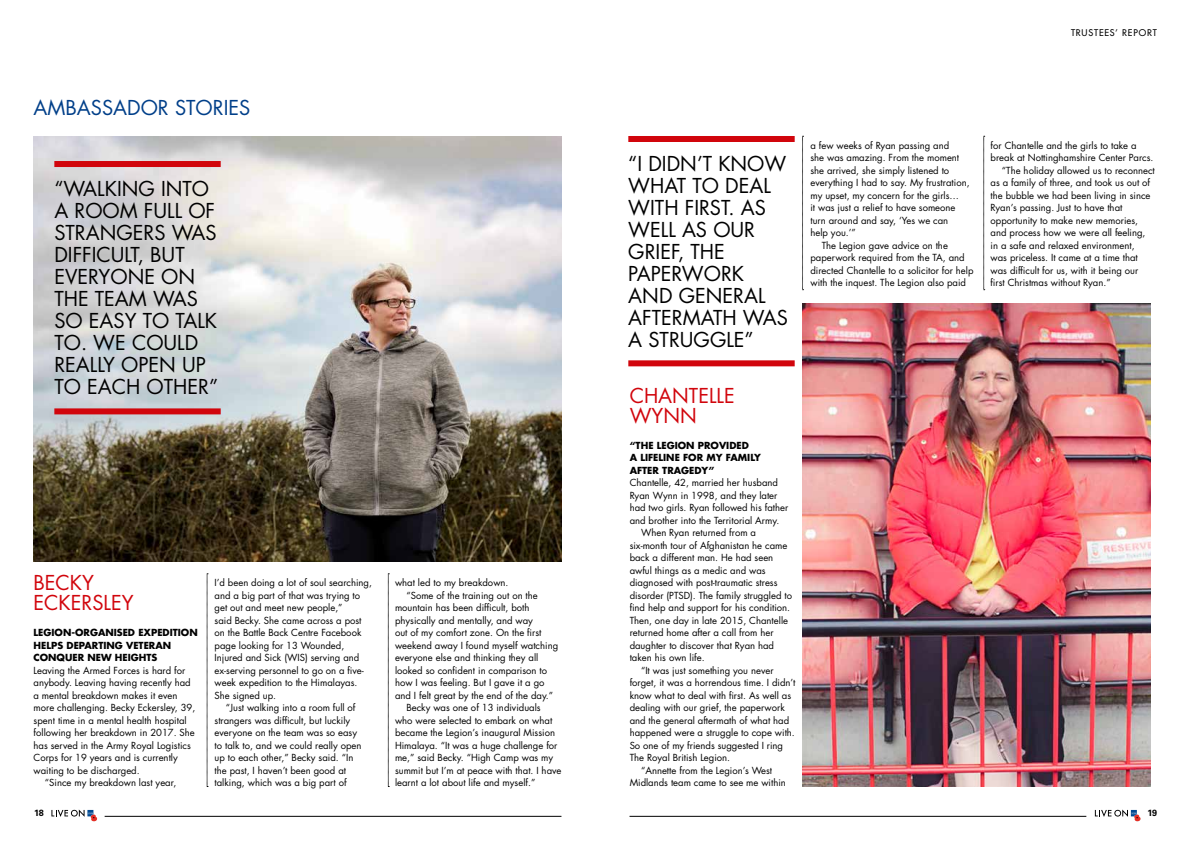
<style>
.page{position:relative;width:1191px;height:842px;background:#fff}
.page>*{position:absolute;margin:0;border:0;box-sizing:border-box;transform-origin:0 0}
.t1{font:20px/22px "Futura Std";color:#000}
.t2{font:20px/20px "Futura Std";color:#d1050c}
.t3{font:20px "Futura Std";color:#003f89}
.t4{font:9.5px "Futura Std";color:#000}
.t5{font:700 9.5px "Futura Std";color:#000}
.t6{font:500 9px "Futura Std";letter-spacing:.09em;color:#000}
.t7{font:700 9px "Univers";color:#000}
</style>
<div class="page">
<hr style="left:629px;top:816px;width:457px;height:1px;background:#000">
<svg style="left:1094px;top:809px;width:47px;height:13px"></svg>
<svg style="left:983px;top:136px;width:1px;height:154px"></svg>
<svg style="left:802px;top:136px;width:1px;height:154px"></svg>
<div style="left:628px;top:136px;width:166px;height:6px;background:#d1050c"></div>
<div style="left:628px;top:360px;width:166px;height:6px;background:#d1050c"></div>
<svg style="left:388px;top:573px;width:1px;height:214px"></svg>
<svg style="left:207px;top:574px;width:1px;height:213px"></svg>
<img style="left:34px;top:136px;width:527px;height:425px">
<img style="left:803px;top:303px;width:347px;height:483px">
<hr style="left:105px;top:816px;width:456px;height:1px;background:#000">
<svg style="left:51px;top:809px;width:47px;height:13px"></svg>
<div style="left:54px;top:161px;width:167px;height:6px;background:#d1050c"></div>
<div style="left:54px;top:408px;width:167px;height:6px;background:#d1050c"></div>
<p class="t3" style="left:34px;top:95px;width:218px">AMBASSADOR STORIES</p>
<p class="t1" style="left:54px;top:178px;width:165px">“WALKING INTO<br>A ROOM FULL OF<br>STRANGERS WAS<br>DIFFICULT, BUT<br>EVERYONE ON<br>THE TEAM WAS<br>SO EASY TO TALK<br>TO. WE COULD<br>REALLY OPEN UP<br>TO EACH OTHER”</p>
<p class="t2" style="left:34px;top:573px;width:101px">BECKY<br>ECKERSLEY</p>
<p class="t5" style="left:34px;top:626px;width:166px">LEGION-ORGANISED EXPEDITION</p>
<p class="t5" style="left:34px;top:639px;width:139px">HELPS DEPARTING VETERAN</p>
<p class="t5" style="left:34px;top:651px;width:125px">CONQUER NEW HEIGHTS</p>
<p class="t4" style="left:34px;top:664px;width:153px">Leaving the Armed Forces is hard for</p>
<p class="t4" style="left:34px;top:676px;width:159px">anybody. Leaving having recently had</p>
<p class="t4" style="left:34px;top:689px;width:145px">a mental breakdown makes it even</p>
<p class="t4" style="left:34px;top:701px;width:163px">more challenging. Becky Eckersley, 39,</p>
<p class="t4" style="left:34px;top:714px;width:155px">spent time in a mental health hospital</p>
<p class="t4" style="left:34px;top:726px;width:163px">following her breakdown in 2017. She</p>
<p class="t4" style="left:34px;top:739px;width:159px">has served in the Army Royal Logistics</p>
<p class="t4" style="left:34px;top:751px;width:146px">Corps for 19 years and is currently</p>
<p class="t4" style="left:34px;top:764px;width:108px">waiting to be discharged.</p>
<p class="t4" style="left:45px;top:776px;width:133px">“Since my breakdown last year,</p>
<p class="t7" style="left:34px;top:808px;width:11px">18</p>
<p class="t4" style="left:214px;top:576px;width:159px">I’d been doing a lot of soul searching,</p>
<p class="t4" style="left:214px;top:589px;width:147px">and a big part of that was trying to</p>
<p class="t4" style="left:214px;top:601px;width:130px">get out and meet new people,”</p>
<p class="t4" style="left:214px;top:614px;width:148px">said Becky. She came across a post</p>
<p class="t4" style="left:214px;top:627px;width:148px">on the Battle Back Centre Facebook</p>
<p class="t4" style="left:214px;top:639px;width:131px">page looking for 13 Wounded,</p>
<p class="t4" style="left:214px;top:652px;width:146px">Injured and Sick (WIS) serving and</p>
<p class="t4" style="left:214px;top:664px;width:151px">ex-serving personnel to go on a five-</p>
<p class="t4" style="left:214px;top:677px;width:144px">week expedition to the Himalayas.</p>
<p class="t4" style="left:214px;top:689px;width:63px">She signed up.</p>
<p class="t4" style="left:226px;top:702px;width:131px">“Just walking into a room full of</p>
<p class="t4" style="left:214px;top:714px;width:137px">strangers was difficult, but luckily</p>
<p class="t4" style="left:214px;top:727px;width:144px">everyone on the team was so easy</p>
<p class="t4" style="left:214px;top:739px;width:148px">to talk to, and we could really open</p>
<p class="t4" style="left:214px;top:752px;width:140px">up to each other,” Becky said. “In</p>
<p class="t4" style="left:214px;top:764px;width:133px">the past, I haven’t been good at</p>
<p class="t4" style="left:214px;top:777px;width:134px">talking, which was a big part of</p>
<p class="t4" style="left:395px;top:577px;width:115px">what led to my breakdown.</p>
<p class="t4" style="left:406px;top:589px;width:133px">“Some of the training out on the</p>
<p class="t4" style="left:395px;top:602px;width:136px">mountain has been difficult, both</p>
<p class="t4" style="left:395px;top:614px;width:139px">physically and mentally, and way</p>
<p class="t4" style="left:395px;top:627px;width:148px">out of my comfort zone. On the first</p>
<p class="t4" style="left:395px;top:639px;width:165px">weekend away I found myself watching</p>
<p class="t4" style="left:395px;top:652px;width:145px">everyone else and thinking they all</p>
<p class="t4" style="left:395px;top:664px;width:154px">looked so confident in comparison to</p>
<p class="t4" style="left:395px;top:677px;width:151px">how I was feeling. But I gave it a go</p>
<p class="t4" style="left:395px;top:689px;width:160px">and I felt great by the end of the day.”</p>
<p class="t4" style="left:406px;top:702px;width:136px">Becky was one of 13 individuals</p>
<p class="t4" style="left:395px;top:714px;width:159px">who were selected to embark on what</p>
<p class="t4" style="left:395px;top:727px;width:161px">became the Legion’s inaugural Mission</p>
<p class="t4" style="left:395px;top:739px;width:164px">Himalaya. “It was a huge challenge for</p>
<p class="t4" style="left:395px;top:752px;width:160px">me,” said Becky. “High Camp was my</p>
<p class="t4" style="left:395px;top:764px;width:168px">summit but I’m at peace with that. I have</p>
<p class="t4" style="left:395px;top:777px;width:142px">learnt a lot about life and myself.”</p>
<p class="t6" style="left:1071px;top:27px;width:87px">TRUSTEES’ REPORT</p>
<p class="t1" style="left:628px;top:153px;width:161px">“I DIDN’T KNOW<br>WHAT TO DEAL<br>WITH FIRST. AS<br>WELL AS OUR<br>GRIEF, THE<br>PAPERWORK<br>AND GENERAL<br>AFTERMATH WAS<br>A STRUGGLE”</p>
<p class="t4" style="left:810px;top:139px;width:140px">a few weeks of Ryan passing and</p>
<p class="t4" style="left:810px;top:151px;width:150px">she was amazing. From the moment</p>
<p class="t4" style="left:810px;top:164px;width:140px">she arrived, she simply listened to</p>
<p class="t4" style="left:810px;top:176px;width:161px">everything I had to say. My frustration,</p>
<p class="t4" style="left:810px;top:189px;width:150px">my upset, my concern for the girls…</p>
<p class="t4" style="left:810px;top:201px;width:147px">it was just a relief to have someone</p>
<p class="t4" style="left:810px;top:214px;width:139px">turn around and say, ‘Yes we can</p>
<p class="t4" style="left:810px;top:226px;width:47px">help you.’”</p>
<p class="t4" style="left:821px;top:239px;width:128px">The Legion gave advice on the</p>
<p class="t4" style="left:810px;top:251px;width:156px">paperwork required from the TA, and</p>
<p class="t4" style="left:810px;top:264px;width:165px">directed Chantelle to a solicitor for help</p>
<p class="t4" style="left:810px;top:276px;width:157px">with the inquest. The Legion also paid</p>
<p class="t2" style="left:629px;top:385px;width:107px">CHANTELLE<br>WYNN</p>
<p class="t5" style="left:629px;top:439px;width:121px">“THE LEGION PROVIDED</p>
<p class="t5" style="left:629px;top:451px;width:133px">A LIFELINE FOR MY FAMILY</p>
<p class="t5" style="left:629px;top:464px;width:86px">AFTER TRAGEDY”</p>
<p class="t4" style="left:629px;top:476px;width:150px">Chantelle, 42, married her husband</p>
<p class="t4" style="left:629px;top:489px;width:149px">Ryan Wynn in 1998, and they later</p>
<p class="t4" style="left:629px;top:501px;width:160px">had two girls. Ryan followed his father</p>
<p class="t4" style="left:629px;top:514px;width:151px">and brother into the Territorial Army.</p>
<p class="t4" style="left:641px;top:526px;width:117px">When Ryan returned from a</p>
<p class="t4" style="left:629px;top:539px;width:159px">six-month tour of Afghanistan he came</p>
<p class="t4" style="left:629px;top:551px;width:145px">back a different man. He had seen</p>
<p class="t4" style="left:629px;top:564px;width:137px">awful things as a medic and was</p>
<p class="t4" style="left:629px;top:576px;width:149px">diagnosed with post-traumatic stress</p>
<p class="t4" style="left:629px;top:589px;width:164px">disorder (PTSD). The family struggled to</p>
<p class="t4" style="left:629px;top:601px;width:162px">find help and support for his condition.</p>
<p class="t4" style="left:629px;top:614px;width:160px">Then, one day in late 2015, Chantelle</p>
<p class="t4" style="left:629px;top:626px;width:145px">returned home after a call from her</p>
<p class="t4" style="left:629px;top:639px;width:146px">daughter to discover that Ryan had</p>
<p class="t4" style="left:629px;top:651px;width:76px">taken his own life.</p>
<p class="t4" style="left:641px;top:664px;width:134px">“It was just something you never</p>
<p class="t4" style="left:629px;top:676px;width:167px">forget, it was a horrendous time. I didn’t</p>
<p class="t4" style="left:629px;top:689px;width:163px">know what to deal with first. As well as</p>
<p class="t4" style="left:629px;top:701px;width:157px">dealing with our grief, the paperwork</p>
<p class="t4" style="left:629px;top:714px;width:161px">and the general aftermath of what had</p>
<p class="t4" style="left:629px;top:726px;width:167px">happened were a struggle to cope with.</p>
<p class="t4" style="left:629px;top:739px;width:155px">So one of my friends suggested I ring</p>
<p class="t4" style="left:629px;top:751px;width:102px">The Royal British Legion.</p>
<p class="t4" style="left:641px;top:764px;width:133px">“Annette from the Legion’s West</p>
<p class="t4" style="left:629px;top:776px;width:158px">Midlands team came to see me within</p>
<p class="t4" style="left:990px;top:139px;width:147px">for Chantelle and the girls to take a</p>
<p class="t4" style="left:990px;top:151px;width:164px">break at Nottinghamshire Center Parcs.</p>
<p class="t4" style="left:1002px;top:164px;width:154px">“The holiday allowed us to reconnect</p>
<p class="t4" style="left:990px;top:176px;width:161px">as a family of three, and took us out of</p>
<p class="t4" style="left:990px;top:189px;width:161px">the bubble we had been living in since</p>
<p class="t4" style="left:990px;top:201px;width:133px">Ryan’s passing. Just to have that</p>
<p class="t4" style="left:990px;top:214px;width:149px">opportunity to make new memories,</p>
<p class="t4" style="left:990px;top:226px;width:156px">and process how we were all feeling,</p>
<p class="t4" style="left:990px;top:239px;width:146px">in a safe and relaxed environment,</p>
<p class="t4" style="left:990px;top:251px;width:149px">was priceless. It came at a time that</p>
<p class="t4" style="left:990px;top:264px;width:149px">was difficult for us, with it being our</p>
<p class="t4" style="left:990px;top:276px;width:122px">first Christmas without Ryan.”</p>
<p class="t7" style="left:1147px;top:808px;width:11px">19</p>
</div>
